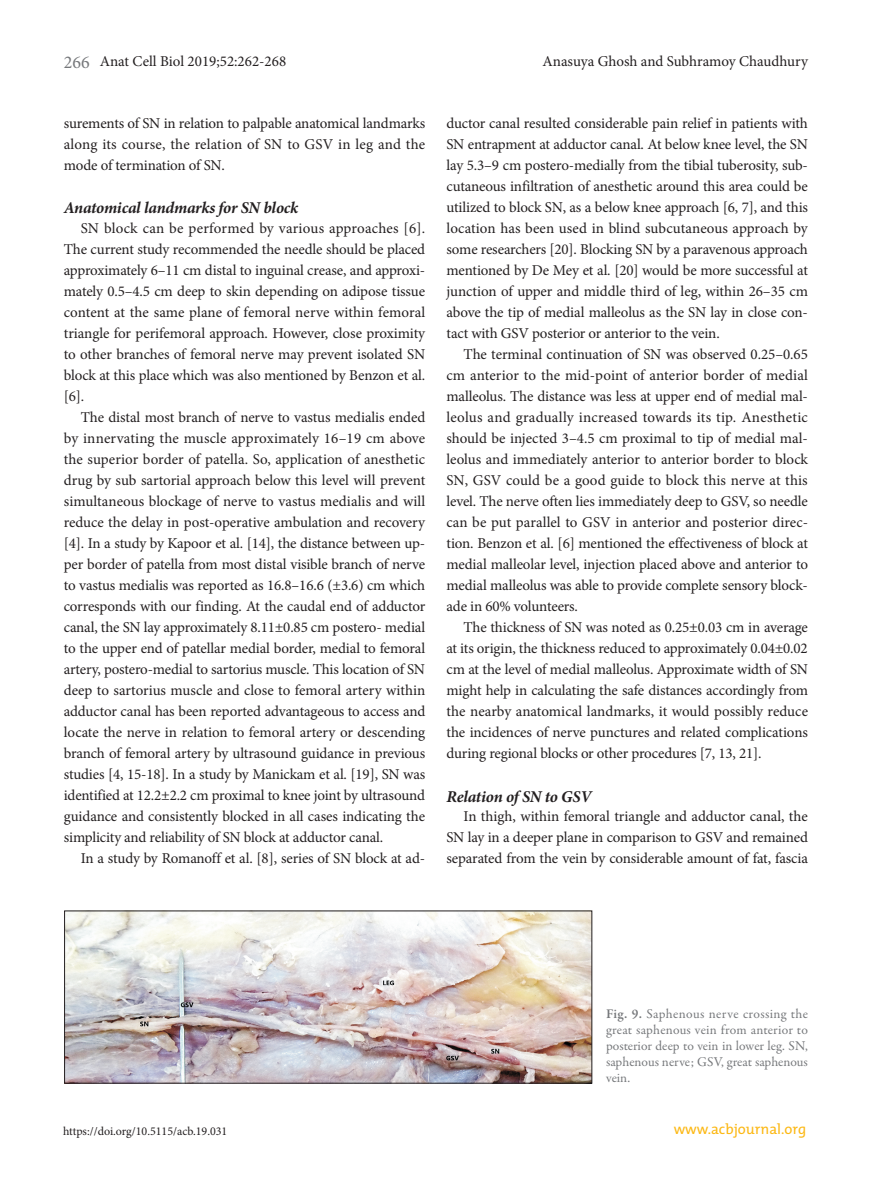
<style>
.page{position:relative;width:893px;height:1191px;background:#fff}
.page>*{position:absolute;margin:0;border:0;box-sizing:border-box;transform-origin:0 0}
.t1{font:italic 700 16.5px "Minion Pro";letter-spacing:-.015em;color:#231f20}
.t2{font:15px/21px "Minion Pro";letter-spacing:-.01em;color:#231f20;text-align:justify}
.t3{font:14.7px "The Mix";color:#fcb814}
.t4{font:13.5px/16.2px "Garamond Premr Pro";color:#76787b;text-align:justify}
.t5{font:12px "Minion Pro";color:#231f20}
.s1{font-size:18px;color:#76787b}
.s2{font-weight:600}
</style>
<div class="page">
<img style="left:66px;top:912px;width:524px;height:169px">
<p class="t2" style="left:64px;top:50px;width:224px"><span class="s1">266</span> Anat Cell Biol 2019;52:262-268</p>
<p class="t2" style="left:543px;top:50px;width:267px">Anasuya Ghosh and Subhramoy Chaudhury</p>
<p class="t2" style="left:64px;top:113px;width:363px">surements of SN in relation to palpable anatomical landmarks along its course, the relation of SN to GSV in leg and the mode of termination of SN.</p>
<p class="t1" style="left:64px;top:196px;width:236px">Anatomical landmarks for SN block</p>
<p class="t2" style="left:64px;top:218px;width:363px;text-indent:17px">SN block can be performed by various approaches [6].<br>The current study recommended the needle should be placed approximately 6–11 cm distal to inguinal crease, and approxi&shy;mately 0.5–4.5 cm deep to skin depending on adipose tissue content at the same plane of femoral nerve within femoral triangle for perifemoral approach. However, close proximity to other branches of femoral nerve may prevent isolated SN block at this place which was also mentioned by Benzon et al. [6].</p>
<p class="t2" style="left:64px;top:407px;width:363px;text-indent:17px">The distal most branch of nerve to vastus medialis ended by innervating the muscle approximately 16–19 cm above the superior border of patella. So, application of anesthetic drug by sub sartorial approach below this level will prevent simultaneous blockage of nerve to vastus medialis and will reduce the delay in post-operative ambulation and recovery [4]. In a study by Kapoor et al. [14], the distance between up&shy;per border of patella from most distal visible branch of nerve to vastus medialis was reported as 16.8–16.6 (±3.6) cm which corresponds with our finding. At the caudal end of adductor canal, the SN lay approximately 8.11±0.85 cm postero- medial to the upper end of patellar medial border, medial to femoral artery, postero-medial to sartorius muscle. This location of SN deep to sartorius muscle and close to femoral artery within adductor canal has been reported advantageous to access and locate the nerve in relation to femoral artery or descending branch of femoral artery by ultrasound guidance in previous studies [4, 15-18]. In a study by Manickam et al. [19], SN was identified at 12.2±2.2 cm proximal to knee joint by ultrasound guidance and consistently blocked in all cases indicating the simplicity and reliability of SN block at adductor canal.</p>
<p class="t2" style="left:81px;top:848px;width:346px">In a study by Romanoff et al. [8], series of SN block at ad-</p>
<p class="t2" style="left:446px;top:113px;width:363px">ductor canal resulted considerable pain relief in patients with SN entrapment at adductor canal. At below knee level, the SN lay 5.3–9 cm postero-medially from the tibial tuberosity, sub&shy;cutaneous infiltration of anesthetic around this area could be utilized to block SN, as a below knee approach [6, 7], and this location has been used in blind subcutaneous approach by some researchers [20]. Blocking SN by a paravenous approach mentioned by De Mey et al. [20] would be more successful at junction of upper and middle third of leg, within 26–35 cm above the tip of medial malleolus as the SN lay in close con&shy;tact with GSV posterior or anterior to the vein.</p>
<p class="t2" style="left:446px;top:344px;width:363px;text-indent:17px">The terminal continuation of SN was observed 0.25–0.65 cm anterior to the mid-point of anterior border of medial malleolus. The distance was less at upper end of medial mal&shy;leolus and gradually increased towards its tip. Anesthetic should be injected 3–4.5 cm proximal to tip of medial mal&shy;leolus and immediately anterior to anterior border to block SN, GSV could be a good guide to block this nerve at this level. The nerve often lies immediately deep to GSV, so needle can be put parallel to GSV in anterior and posterior direc&shy;tion. Benzon et al. [6] mentioned the effectiveness of block at medial malleolar level, injection placed above and anterior to medial malleolus was able to provide complete sensory block&shy;ade in 60% volunteers.</p>
<p class="t2" style="left:446px;top:617px;width:363px;text-indent:17px">The thickness of SN was noted as 0.25±0.03 cm in average at its origin, the thickness reduced to approximately 0.04±0.02 cm at the level of medial malleolus. Approximate width of SN might help in calculating the safe distances accordingly from the nearby anatomical landmarks, it would possibly reduce the incidences of nerve punctures and related complications during regional blocks or other procedures [7, 13, 21].</p>
<p class="t1" style="left:446px;top:784px;width:147px">Relation of SN to GSV</p>
<p class="t2" style="left:446px;top:806px;width:363px;text-indent:17px">In thigh, within femoral triangle and adductor canal, the SN lay in a deeper plane in comparison to GSV and remained separated from the vein by considerable amount of fat, fascia</p>
<p class="t4" style="left:606px;top:1005px;width:203px"><span class="s2">Fig. 9.</span> Saphenous nerve crossing the great saphenous vein from anterior to posterior deep to vein in lower leg. SN, saphenous nerve; GSV, great saphenous vein.</p>
<p class="t5" style="left:63px;top:1123px;width:166px">https://doi.org/10.5115/acb.19.031</p>
<p class="t3" style="left:674px;top:1117px;width:134px">www.acbjournal.org</p>
</div>
